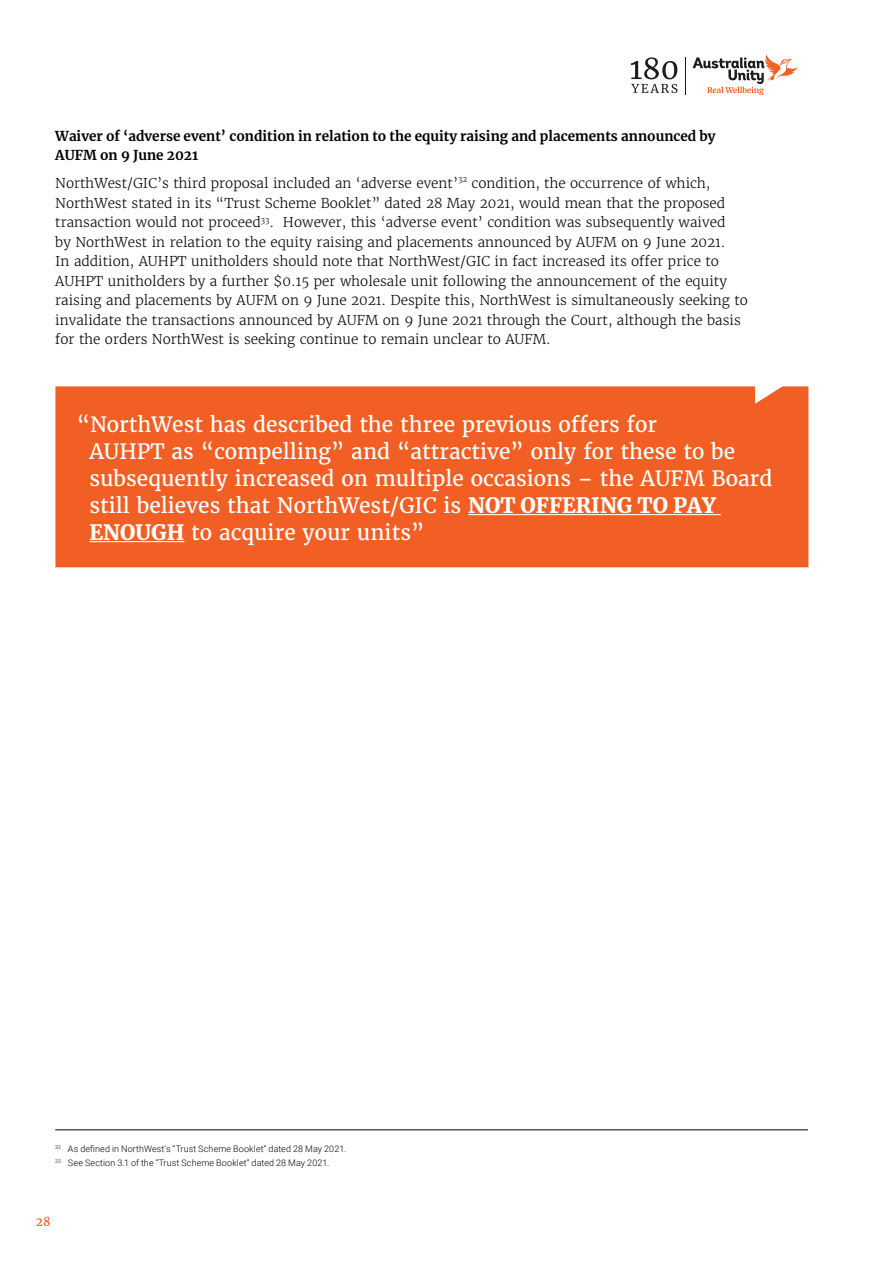
<style>
.page{position:relative;width:893px;height:1263px;background:#fff}
.page>*{position:absolute;margin:0;border:0;box-sizing:border-box;transform-origin:0 0}
.t1{font:21px/27px "Merriweather";color:#fff}
.t2{font:300 13.5px/19.5px "Merriweather";color:#000}
.t3{font:700 13.5px/19.5px "Merriweather";color:#000}
.t4{font:12px "Merriweather";color:#f15f24}
.t5{font:300 9px/14.1px "Roboto";letter-spacing:.015em;color:#000}
.s1{font-weight:900}
</style>
<div class="page">
<hr style="left:685px;top:57px;width:1px;height:38px;background:#1e1b1d">
<svg style="left:631px;top:57px;width:46px;height:36px"></svg>
<svg style="left:693px;top:55px;width:105px;height:40px"></svg>
<div style="left:55px;top:386px;width:753px;height:181px;background:#f15f24"></div>
<hr style="left:468px;top:514px;width:253px;height:1px;background:#fff">
<hr style="left:89px;top:541px;width:95px;height:1px;background:#fff">
<hr style="left:55px;top:1129px;width:753px;height:1px;background:#000">
<p class="t3" style="left:55px;top:126px;width:662px">Waiver of ‘adverse event’ condition in relation to the equity raising and placements announced by<br>AUFM on 9 June 2021</p>
<p class="t2" style="left:55px;top:174px;width:694px">NorthWest/GIC’s third proposal included an ‘adverse event’<sup>32</sup> condition, the occurrence of which, NorthWest stated in its “Trust Scheme Booklet” dated 28 May 2021, would mean that the proposed transaction would not proceed<sup>33</sup>. However, this ‘adverse event’ condition was subsequently waived<br>by NorthWest in relation to the equity raising and placements announced by AUFM on 9 June 2021.<br>In addition, AUHPT unitholders should note that NorthWest/GIC in fact increased its offer price to AUHPT unitholders by a further $0.15 per wholesale unit following the announcement of the equity raising and placements by AUFM on 9 June 2021. Despite this, NorthWest is simultaneously seeking to invalidate the transactions announced by AUFM on 9 June 2021 through the Court, although the basis for the orders NorthWest is seeking continue to remain unclear to AUFM.</p>
<p class="t1" style="left:89px;top:411px;width:684px;text-indent:-13px">“NorthWest has described the three previous offers for<br>AUHPT as “compelling” and “attractive” only for these to be subsequently increased on multiple occasions – the AUFM Board still believes that NorthWest/GIC is <span class="s1">NOT OFFERING TO PAY ENOUGH</span> to acquire your units”</p>
<p class="t5" style="left:55px;top:1141px;width:293px"><sup>32</sup> As defined in NorthWest’s “Trust Scheme Booklet” dated 28 May 2021.<br><sup>33</sup> See Section 3.1 of the “Trust Scheme Booklet” dated 28 May 2021.</p>
<p class="t4" style="left:36px;top:1214px;width:16px">28</p>
</div>
